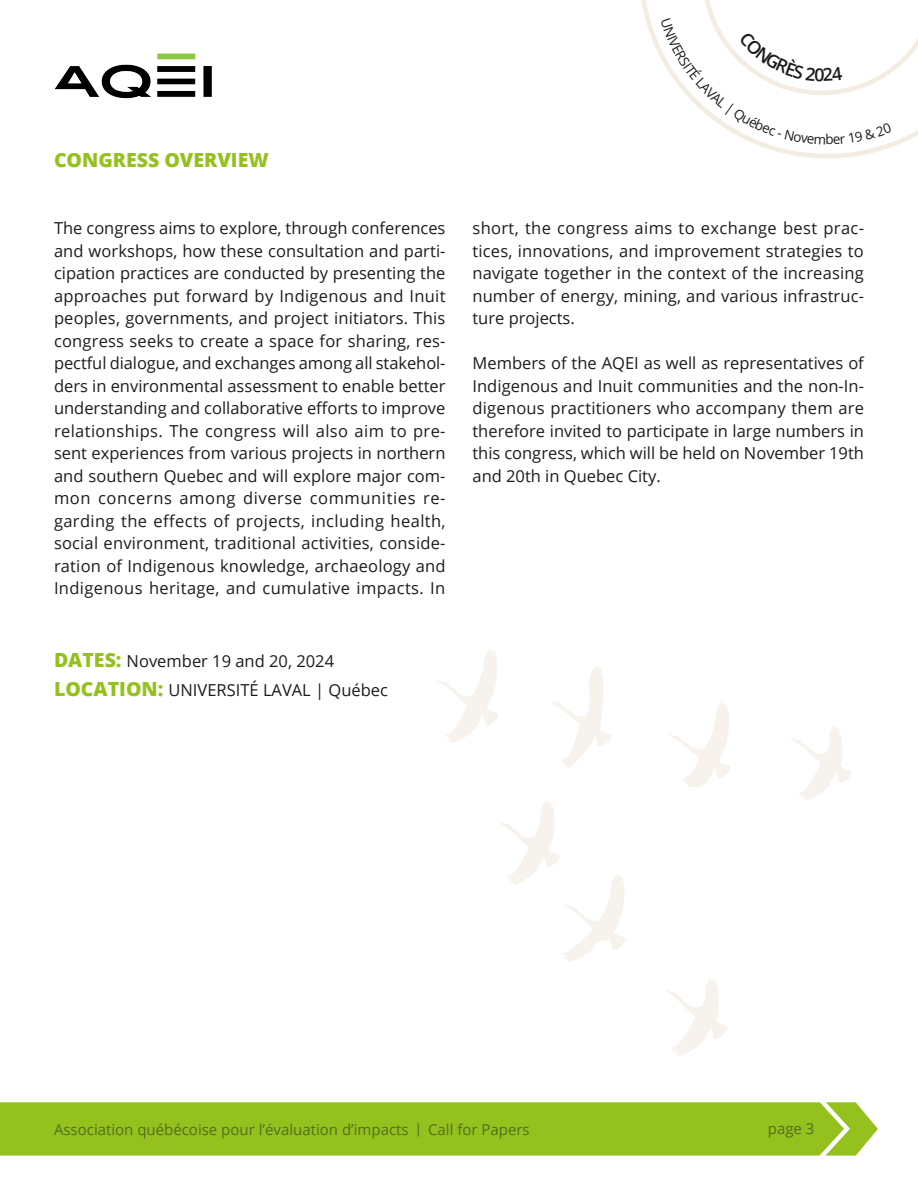
<style>
.page{position:relative;width:918px;height:1188px;background:#fff}
.page>*{position:absolute;margin:0;border:0;box-sizing:border-box;transform-origin:0 0}
.Titres{font:800 19.5px "Open Sans";color:#95c11f}
.Texte{font:16.5px/22.5px "Open Sans";letter-spacing:.005em;color:#1c1c1a;text-align:justify}
.Titres-2{font:16.5px "Open Sans";color:#1c1c1a}
.t1{font:15px "Open Sans";color:#506e1e}
.s1{font-weight:800;font-size:19.5px;color:#95c11f}
.s2{font-family:"Poppins";font-weight:300}
</style>
<div class="page">
<svg style="left:641px;top:0;width:258px;height:158px"></svg>
<div style="left:0;top:1102px;width:825px;height:54px;background:#95c11f"></div>
<svg style="left:825px;top:1102px;width:53px;height:54px"></svg>
<img style="left:55px;top:54px;width:157px;height:45px">
<svg style="left:438px;top:649px;width:60px;height:94px"></svg>
<svg style="left:551px;top:665px;width:60px;height:103px"></svg>
<svg style="left:670px;top:702px;width:60px;height:85px"></svg>
<svg style="left:791px;top:726px;width:61px;height:75px"></svg>
<svg style="left:499px;top:801px;width:127px;height:161px"></svg>
<svg style="left:665px;top:978px;width:63px;height:78px"></svg>
<svg style="left:661px;top:0;width:257px;height:144px"></svg>
<p class="Titres" style="left:54px;top:146px;width:216px">CONGRESS OVERVIEW</p>
<p class="Texte" style="left:54px;top:216px;width:393px">The congress aims to explore, through conferences and workshops, how these consultation and parti&shy;cipation practices are conducted by presenting the approaches put forward by Indigenous and Inuit peoples, governments, and project initiators. This congress seeks to create a space for sharing, res&shy;pectful dialogue, and exchanges among all stakehol&shy;ders in environmental assessment to enable better understanding and collaborative efforts to improve relationships. The congress will also aim to pre&shy;sent experiences from various projects in northern and southern Quebec and will explore major com&shy;mon concerns among diverse communities re&shy;garding the effects of projects, including health, social environment, traditional activities, conside&shy;ration of Indigenous knowledge, archaeology and Indigenous heritage, and cumulative impacts. In</p>
<p class="Texte" style="left:472px;top:216px;width:393px">short, the congress aims to exchange best prac&shy;tices, innovations, and improvement strategies to navigate together in the context of the increasing number of energy, mining, and various infrastruc&shy;ture projects.</p>
<p class="Texte" style="left:472px;top:351px;width:393px">Members of the AQEI as well as representatives of Indigenous and Inuit communities and the non-In&shy;digenous practitioners who accompany them are therefore invited to participate in large numbers in this congress, which will be held on November 19th and 20th in Quebec City.</p>
<p class="Titres-2" style="left:54px;top:650px;width:282px"><span class="s1">DATES:</span> November 19 and 20, 2024</p>
<p class="Titres-2" style="left:54px;top:679px;width:335px"><span class="s1">LOCATION:</span> UNIVERSITÉ LAVAL | Québec</p>
<p class="t1" style="left:54px;top:1119px;width:477px">Association québécoise pour l’évaluation d’impacts <span class="s2">|</span> Call for Papers</p>
<p class="t1" style="left:768px;top:1118px;width:48px">page 3</p>
</div>
